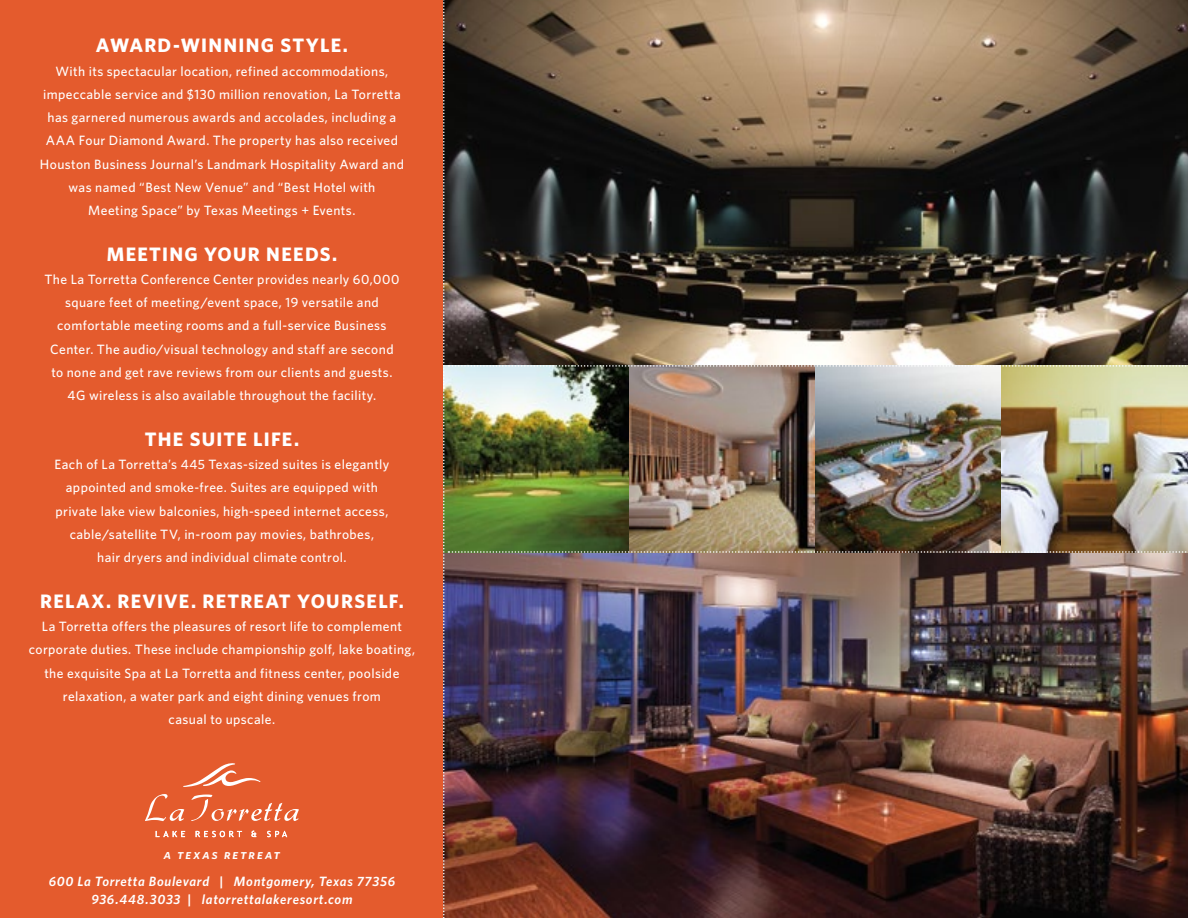
<style>
.page{position:relative;width:1188px;height:918px;background:#fff}
.page>*{position:absolute;margin:0;border:0;box-sizing:border-box;transform-origin:0 0}
.t1{font:19.5px "Whitney HTF Bold SC";letter-spacing:.065em;color:#fff}
.t2{font:500 13.5px/23.2px "Whitney HTF";letter-spacing:.03em;color:#fff;text-align:center}
.t3{font:italic 600 13.5px/18px "Whitney HTF";letter-spacing:.05em;color:#fff;text-align:center}
.t4{font:13.5px "Whitney HTF Semi Bold Italic SC";letter-spacing:.145em;color:#fff}
</style>
<div class="page">
<div style="left:0;top:0;width:444px;height:918px;background:#e45b2d"></div>
<svg style="left:183px;top:763px;width:78px;height:24px"></svg>
<svg style="left:145px;top:794px;width:39px;height:27px"></svg>
<svg style="left:191px;top:795px;width:108px;height:26px"></svg>
<svg style="left:156px;top:831px;width:29px;height:6px"></svg>
<svg style="left:196px;top:831px;width:46px;height:6px"></svg>
<svg style="left:251px;top:831px;width:5px;height:6px"></svg>
<svg style="left:267px;top:831px;width:20px;height:6px"></svg>
<img style="left:443px;top:0;width:745px;height:918px">
<h1 class="t1" style="left:96px;top:34px;width:253px">AWARD-WINNING STYLE.</h1>
<p class="t2" style="left:40px;top:59px;width:366px">With its spectacular location, refined accommodations, impeccable service and $130 million renovation, La Torretta has garnered numerous awards and accolades, including a AAA Four Diamond Award. The property has also received Houston Business Journal’s Landmark Hospitality Award and was named “Best New Venue” and “Best Hotel with<br>Meeting Space” by Texas Meetings + Events.</p>
<h1 class="t1" style="left:107px;top:242px;width:232px">MEETING YOUR NEEDS.</h1>
<p class="t2" style="left:44px;top:267px;width:357px">The La Torretta Conference Center provides nearly 60,000 square feet of meeting/event space, 19 versatile and comfortable meeting rooms and a full-service Business Center. The audio/visual technology and staff are second to none and get rave reviews from our clients and guests.<br>4G wireless is also available throughout the facility.</p>
<h1 class="t1" style="left:145px;top:427px;width:156px">THE SUITE LIFE.</h1>
<p class="t2" style="left:54px;top:452px;width:336px">Each of La Torretta’s 445 Texas-sized suites is elegantly appointed and smoke-free. Suites are equipped with private lake view balconies, high-speed internet access, cable/satellite TV, in-room pay movies, bathrobes,<br>hair dryers and individual climate control.</p>
<h1 class="t1" style="left:40px;top:589px;width:365px">RELAX. REVIVE. RETREAT YOURSELF.</h1>
<p class="t2" style="left:29px;top:614px;width:388px">La Torretta offers the pleasures of resort life to complement corporate duties. These include championship golf, lake boating, the exquisite Spa at La Torretta and fitness center, poolside relaxation, a water park and eight dining venues from<br>casual to upscale.</p>
<p class="t4" style="left:164px;top:846px;width:118px">a texas retreat</p>
<p class="t3" style="left:49px;top:872px;width:348px">600 La Torretta Boulevard | Montgomery, Texas 77356<br>936.448.3033 | latorrettalakeresort.com</p>
</div>
